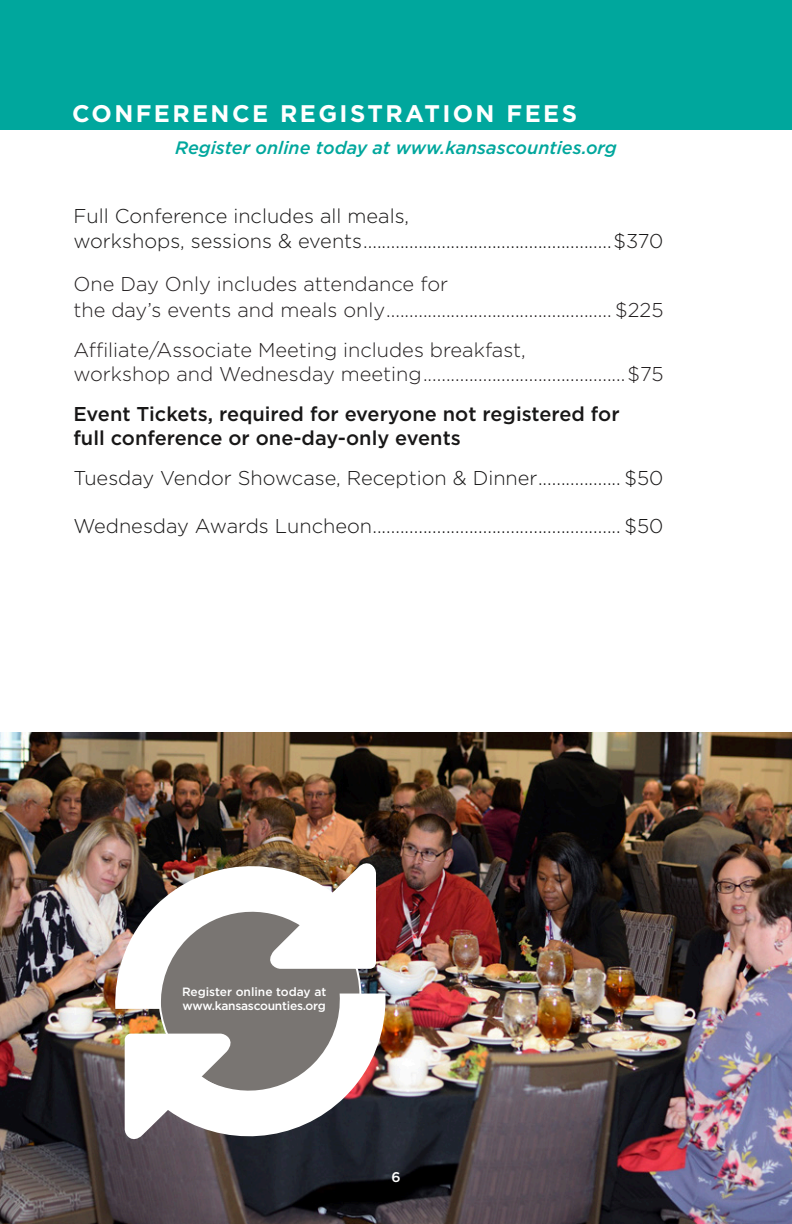
<style>
.page{position:relative;width:792px;height:1224px;background:#fff}
.page>*{position:absolute;margin:0;border:0;box-sizing:border-box;transform-origin:0 0}
.t1{font:700 24px "Gotham";letter-spacing:.1em;color:#fff}
.t2{font:300 20px/24px "Gotham";color:#231f20}
.heading_3{font:300 20px "Gotham";color:#181717}
.heading_2{font:300 20px "Gotham";color:#181717}
.t3{font:500 20px/24px "Gotham";color:#181717}
.t4{font:italic 500 18px "Gotham";color:#00a79d}
.t5{font:500 14px "Gotham";color:#fff}
.t6{font:500 12px "Gotham";letter-spacing:-.02em;color:#fff}
.t7{font:500 12px "Gotham";color:#fff}
</style>
<div class="page">
<img style="left:0;top:733px;width:792px;height:491px">
<img style="left:114px;top:853px;width:262px;height:156px">
<svg style="left:124px;top:994px;width:263px;height:155px"></svg>
<div style="left:0;top:0;width:792px;height:129px;background:#00a79d"></div>
<p class="t1" style="left:72px;top:100px;width:507px">CONFERENCE REGISTRATION FEES</p>
<p class="t4" style="left:175px;top:137px;width:443px">Register online today at www.kansascounties.org</p>
<p class="heading_2" style="left:73px;top:205px;width:337px">Full Conference includes all meals,</p>
<p class="heading_2" style="left:73px;top:230px;width:591px">workshops, sessions &amp; events......................................................$370</p>
<p class="t2" style="left:73px;top:272px;width:376px">One Day Only includes attendance for</p>
<p class="t2" style="left:73px;top:298px;width:592px">the day’s events and meals only................................................. $225</p>
<p class="t2" style="left:73px;top:338px;width:591px">Affiliate/Associate Meeting includes breakfast,<br>workshop and Wednesday meeting............................................$75</p>
<p class="t3" style="left:73px;top:401px;width:548px">Event Tickets, required for everyone not registered for full conference or one-day-only events</p>
<p class="heading_3" style="left:73px;top:467px;width:592px">Tuesday Vendor Showcase, Reception &amp; Dinner.................. $50</p>
<p class="heading_3" style="left:73px;top:515px;width:592px">Wednesday Awards Luncheon...................................................... $50</p>
<p class="t7" style="left:182px;top:984px;width:146px">Register online today at</p>
<p class="t6" style="left:183px;top:999px;width:145px">www.kansascounties.org</p>
<p class="t5" style="left:391px;top:1170px;width:11px">6</p>
</div>
